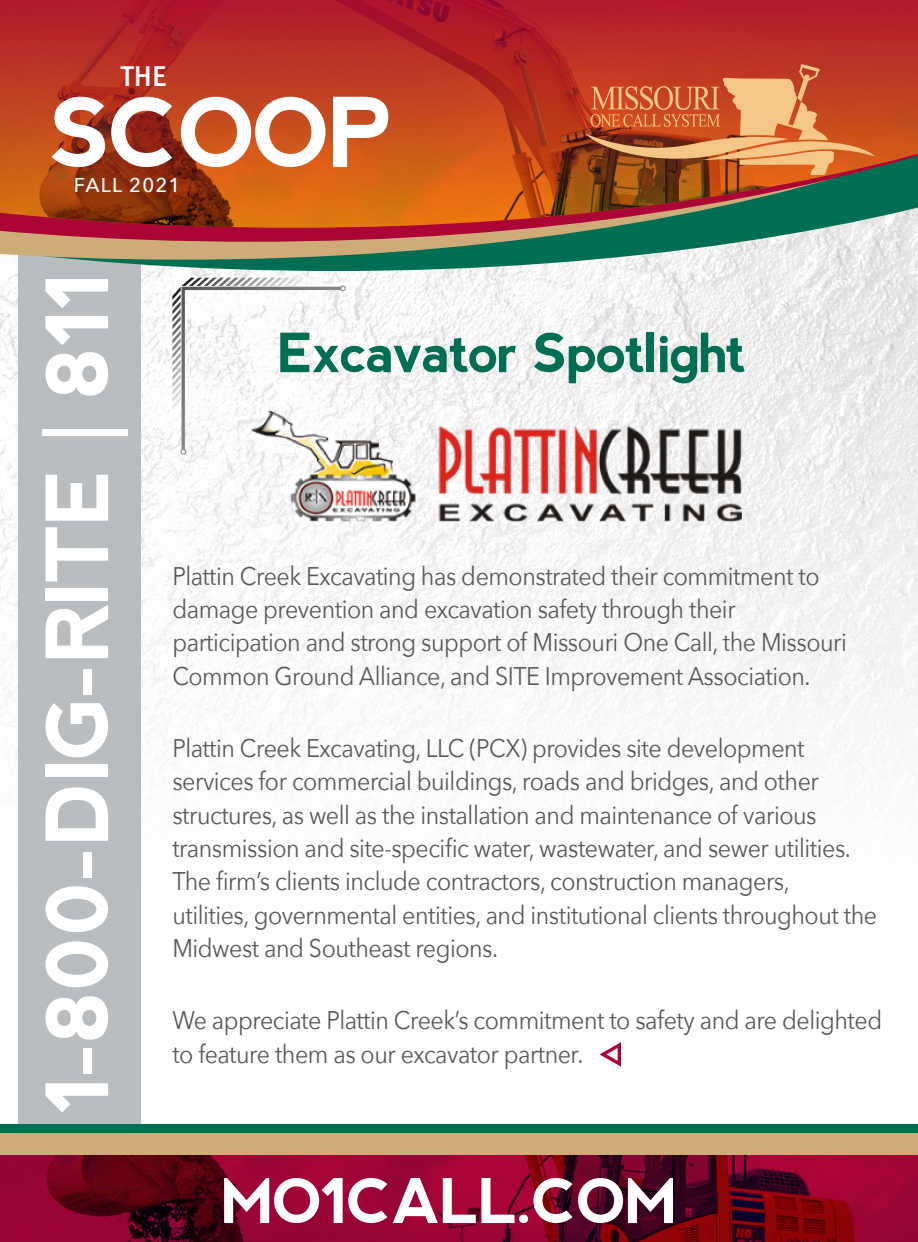
<style>
.page{position:relative;width:918px;height:1242px;background:#fff}
.page>*{position:absolute;margin:0;border:0;box-sizing:border-box;transform-origin:0 0}
.t1{font:700 96px "nevis";letter-spacing:-.03em;color:#fff}
.t2{font:700 85.5px "nevis";letter-spacing:-.03em;color:#fff}
.t3{font:700 61.5px "nevis";letter-spacing:-.03em;color:#fff}
.t4{font:700 54px "nevis";letter-spacing:-.03em;color:#006e52}
.t5{font:500 28.5px "Meta Pro";color:#fff}
.t6{font:25.5px/33.3px "Avenir Next";letter-spacing:-.02em;color:#57585a;scale:.91 1}
.t7{font:500 19.95px "Avenir Next";letter-spacing:.06em;color:#fff}
</style>
<div class="page">
<img style="left:0;top:271px;width:918px;height:853px">
<div style="left:19px;top:230px;width:122px;height:894px;background:#babdbf"></div>
<svg style="left:13px;top:260px;width:905px;height:11px"></svg>
<svg style="left:0;top:242px;width:918px;height:18px;background:#96aa8d"></svg>
<svg style="left:0;top:228px;width:918px;height:14px;background:#916265"></svg>
<img style="left:0;top:0;width:918px;height:228px">
<img style="left:0;top:1155px;width:918px;height:87px">
<div style="left:0;top:1124px;width:918px;height:22px;background:#006e52"></div>
<div style="left:0;top:1133px;width:918px;height:22px;background:#cfab7a"></div>
<svg style="left:586px;top:64px;width:289px;height:111px;background:#ca693d"></svg>
<svg style="left:172px;top:278px;width:174px;height:177px"></svg>
<img style="left:251px;top:412px;width:491px;height:109px">
<svg style="left:600px;top:1042px;width:21px;height:25px"></svg>
<p class="t5" style="left:120px;top:54px;width:48px">THE</p>
<p class="t1" style="left:50px;top:78px;width:344px">SCOOP</p>
<p class="t7" style="left:74px;top:168px;width:108px">FALL 2021</p>
<p class="t2" style="left:29px;top:1114px;width:845px;rotate:-90deg">1-800-DIG-RITE 811</p>
<p class="t4" style="left:277px;top:322px;width:471px">Excavator Spotlight</p>
<p class="t6" style="left:172px;top:558px;width:743px">Plattin Creek Excavating has demonstrated their commitment to damage prevention and excavation safety through their participation and strong support of Missouri One Call, the Missouri Common Ground Alliance, and SITE Improvement Association.</p>
<p class="t6" style="left:172px;top:731px;width:776px">Plattin Creek Excavating, LLC (PCX) provides site development services for commercial buildings, roads and bridges, and other structures, as well as the installation and maintenance of various transmission and site-specific water, wastewater, and sewer utilities.<br>The firm’s clients include contractors, construction managers,<br>utilities, governmental entities, and institutional clients throughout the Midwest and Southeast regions.</p>
<p class="t6" style="left:172px;top:1003px;width:781px">We appreciate Plattin Creek’s commitment to safety and are delighted to feature them as our excavator partner.</p>
<p class="t3" style="left:220px;top:1166px;width:459px">MO1CALL.COM</p>
</div>
